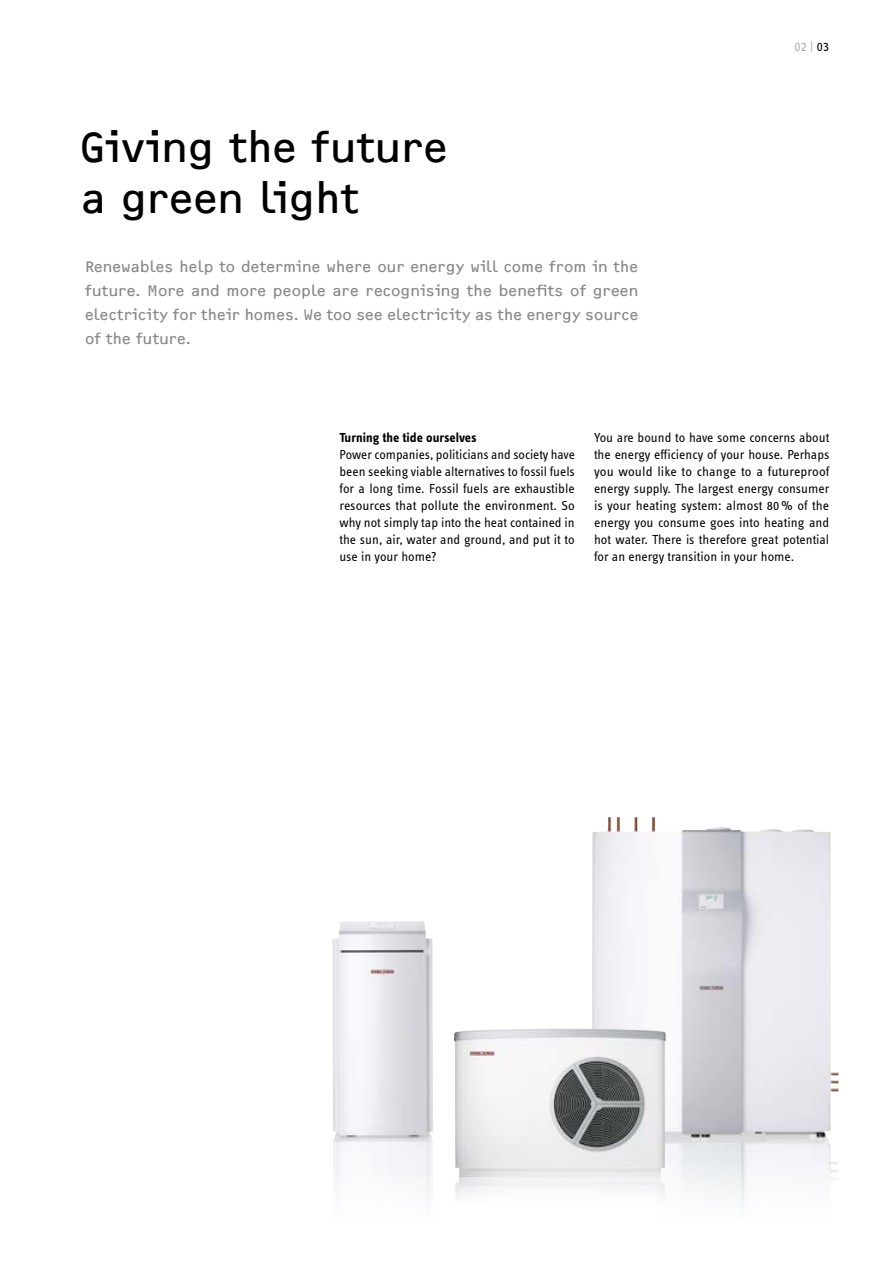
<style>
.page{position:relative;width:893px;height:1263px;background:#fff}
.page>*{position:absolute;margin:0;border:0;box-sizing:border-box;transform-origin:0 0}
.t1{font:43.5px/51px "F2 FOCR Bczyk Com";letter-spacing:-.005em;color:#000}
.t2{font:15.75px/24px "F2 FOCR Bczyk Com";letter-spacing:.005em;color:#878988;text-align:justify}
.t3{font:13.5px/17px "STE Info Text";color:#000;text-align:justify}
.t4{font:700 13.5px "STE Info Text";color:#000}
.t5{font:13.5px "STE Info Text";color:#abadad}
.s1{color:#000}
</style>
<div class="page">
<img style="left:592px;top:817px;width:247px;height:390px">
<img style="left:332px;top:921px;width:101px;height:275px">
<img style="left:454px;top:1028px;width:212px;height:176px">
<h1 class="t1" style="left:81px;top:122px;width:368px">Giving the future a green light</h1>
<p class="t2" style="left:85px;top:255px;width:555px">Renewables help to determine where our energy will come from in the future. More and more people are recognising the benefits of green electricity for their homes. We too see electricity as the energy source of the future.</p>
<p class="t5" style="left:795px;top:39px;width:36px">02 | <span class="s1">03</span></p>
<p class="t4" style="left:340px;top:430px;width:139px">Turning the tide ourselves</p>
<p class="t3" style="left:340px;top:446px;width:237px">Power companies, politicians and society have been seeking viable alternatives to fossil fuels for a long time. Fossil fuels are exhaustible resources that pollute the environment. So why not simply tap into the heat contained in the sun, air, water and ground, and put it to use in your home?</p>
<p class="t3" style="left:594px;top:429px;width:237px">You are bound to have some concerns about the energy efficiency of your house. Perhaps you would like to change to a futureproof energy supply. The largest energy consumer is your heating system: almost 80% of the energy you consume goes into heating and hot water. There is therefore great potential for an energy transition in your home.</p>
</div>
